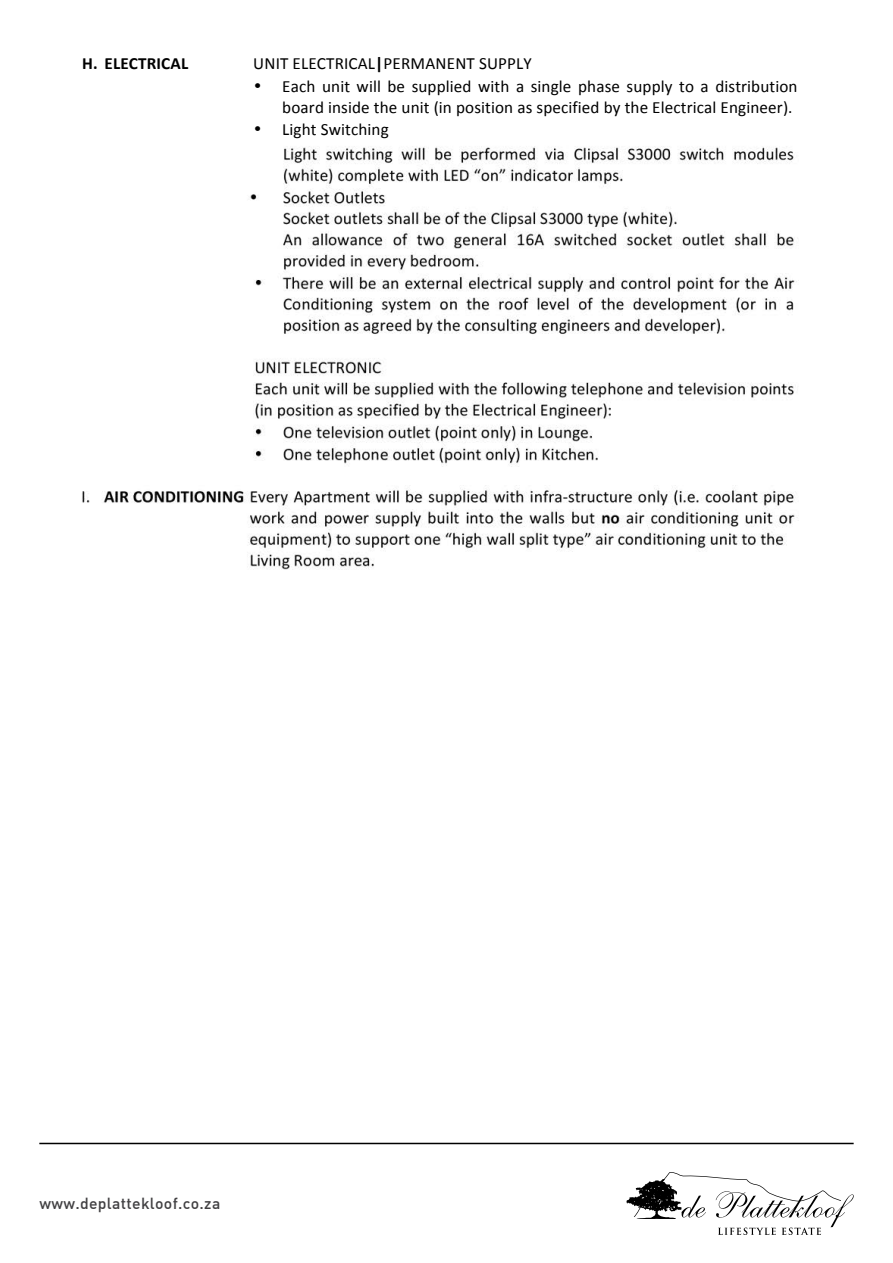
<style>
.page{position:relative;width:893px;height:1263px;background:#fff}
.page>*{position:absolute;margin:0;border:0;box-sizing:border-box;transform-origin:0 0}
.t1{font:17.1px/22.6px "Calibri";letter-spacing:.01em;color:#000}
.t2{font:700 17.1px "Calibri";letter-spacing:.01em;color:#000}
.t3{font:500 15.75px "DIN";letter-spacing:.02em;color:#414042}
.s1{font-weight:700}
</style>
<div class="page">
<svg style="left:626px;top:1172px;width:228px;height:63px"></svg>
<hr style="left:39px;top:1143px;width:815px;height:1px;background:#000">
<img style="left:82px;top:146px;width:717px;height:424px">
<p class="t2" style="left:82px;top:53px;width:108px">H. ELECTRICAL</p>
<p class="t1" style="left:282px;top:52px;width:517px;text-indent:-29px">UNIT ELECTRICAL<span class="s1">|</span>PERMANENT SUPPLY<br>Each unit will be supplied with a single phase supply to a distribution</p>
<p class="t1" style="left:282px;top:96px;width:512px">board inside the unit (in position as specified by the Electrical Engineer).<br>Light Switching</p>
<p class="t3" style="left:39px;top:1193px;width:183px">www.deplattekloof.co.za</p>
</div>
